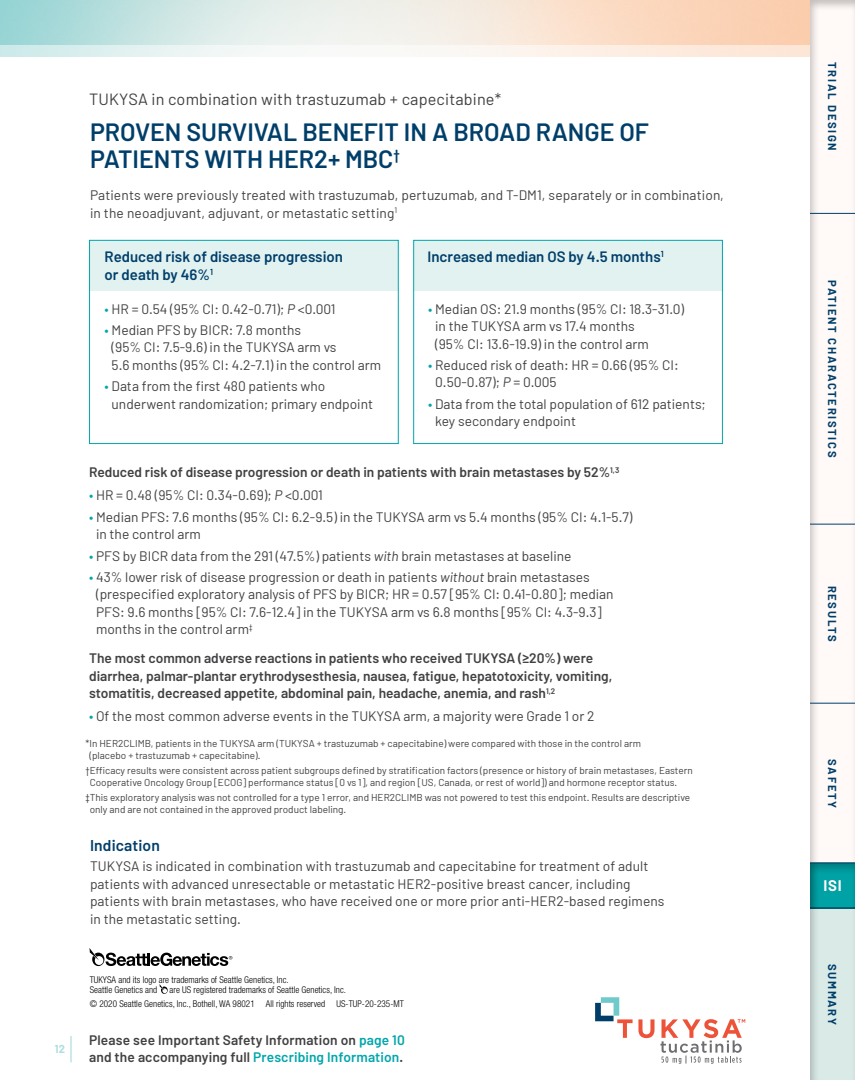
<style>
.page{position:relative;width:855px;height:1080px;background:#fff}
.page>*{position:absolute;margin:0;border:0;box-sizing:border-box;transform-origin:0 0}
.t1{font:600 25px/27.5px "Barlow";color:#003e6a}
.t2{font:16.25px "Barlow";letter-spacing:.01em;color:#414042}
.t3{font:600 15.62px "Barlow";letter-spacing:.01em;color:#003e6a}
.t4{font:600 15px/17.5px "Barlow";color:#003e6a}
.t5{font:700 15px "Barlow";color:#fff}
.t6{font:13.75px/17.5px "Barlow";color:#414042}
.t7{font:600 13.75px/17.5px "Barlow";color:#414042}
.t8{font:700 11.25px "Barlow";letter-spacing:.15em;color:#003e6a}
.t9{font:700 11.25px "Barlow";color:#aedede}
.t10{font:10px/11.9px "Barlow";color:#414042}
.t11{font:300 condensed 9.38px/10.6px "Helvetica Neue LT Std";letter-spacing:.005em;color:#000}
.s1{color:#00a6ac}
.s2{font-style:italic}
</style>
<div class="page">
<svg style="left:595px;top:997px;width:150px;height:67px"></svg>
<hr style="left:70px;top:1036px;width:2px;height:26px;background:#aedede">
<div style="left:90px;top:240px;width:308px;height:51px;background:#e1f2f1"></div>
<div style="left:414px;top:240px;width:308px;height:51px;background:#e1f2f1"></div>
<div style="left:89px;top:240px;width:309px;height:204px;border:1px solid #00a6ac"></div>
<div style="left:414px;top:240px;width:309px;height:204px;border:1px solid #00a6ac"></div>
<svg style="left:159px;top:984px;width:9px;height:10px"></svg>
<svg style="left:89px;top:948px;width:143px;height:18px"></svg>
<div style="left:798px;top:0;width:57px;height:1080px;background:#000;opacity:.25"></div>
<hr style="left:810px;top:524px;width:45px;height:1px;background:#003e6a">
<hr style="left:810px;top:213px;width:45px;height:1px;background:#003e6a">
<hr style="left:810px;top:703px;width:45px;height:1px;background:#003e6a">
<div style="left:800px;top:856px;width:55px;height:53px;background:#000;opacity:.25"></div>
<svg style="left:810px;top:908px;width:45px;height:172px;background:#d4e5e2"></svg>
<p class="t2" style="left:89px;top:89px;width:414px">TUKYSA in combination with trastuzumab + capecitabine*</p>
<h1 class="t1" style="left:90px;top:118px;width:561px">PROVEN SURVIVAL BENEFIT IN A BROAD RANGE OF<br>PATIENTS WITH HER2+ MBC<sup>†</sup></h1>
<p class="t6" style="left:90px;top:186px;width:635px">Patients were previously treated with trastuzumab, pertuzumab, and T-DM1, separately or in combination, in the neoadjuvant, adjuvant, or metastatic setting<sup>1</sup></p>
<p class="t4" style="left:105px;top:248px;width:240px">Reduced risk of disease progression or death by 46%<sup>1</sup></p>
<p class="t4" style="left:427px;top:248px;width:238px">Increased median OS by 4.5 months<sup>1</sup></p>
<p class="t6" style="left:105px;top:300px;width:233px"><span class="s1">•</span> HR = 0.54 (95% CI: 0.42-0.71); <span class="s2">P</span> &lt;0.001</p>
<p class="t6" style="left:112px;top:321px;width:271px;text-indent:-7px"><span class="s1">•</span> Median PFS by BICR: 7.8 months<br>(95% CI: 7.5-9.6) in the TUKYSA arm vs<br>5.6 months (95% CI: 4.2-7.1) in the control arm</p>
<p class="t6" style="left:112px;top:377px;width:263px;text-indent:-7px"><span class="s1">•</span> Data from the first 480 patients who underwent randomization; primary endpoint</p>
<p class="t6" style="left:435px;top:300px;width:250px;text-indent:-7px"><span class="s1">•</span> Median OS: 21.9 months (95% CI: 18.3-31.0) in the TUKYSA arm vs 17.4 months<br>(95% CI: 13.6-19.9) in the control arm</p>
<p class="t6" style="left:435px;top:356px;width:245px;text-indent:-7px"><span class="s1">•</span> Reduced risk of death: HR = 0.66 (95% CI:<br>0.50-0.87); <span class="s2">P</span> = 0.005</p>
<p class="t6" style="left:435px;top:395px;width:272px;text-indent:-7px"><span class="s1">•</span> Data from the total population of 612 patients; key secondary endpoint</p>
<p class="t7" style="left:89px;top:463px;width:532px">Reduced risk of disease progression or death in patients with brain metastases by 52%<sup>1,3</sup></p>
<p class="t6" style="left:89px;top:486px;width:235px"><span class="s1">•</span> HR = 0.48 (95% CI: 0.34-0.69); <span class="s2">P</span> &lt;0.001</p>
<p class="t6" style="left:96px;top:508px;width:538px;text-indent:-7px"><span class="s1">•</span> Median PFS: 7.6 months (95% CI: 6.2-9.5) in the TUKYSA arm vs 5.4 months (95% CI: 4.1-5.7) in the control arm</p>
<p class="t6" style="left:89px;top:546px;width:484px"><span class="s1">•</span> PFS by BICR data from the 291 (47.5%) patients <span class="s2">with</span> brain metastases at baseline</p>
<p class="t6" style="left:96px;top:568px;width:519px;text-indent:-7px"><span class="s1">•</span> 43% lower risk of disease progression or death in patients <span class="s2">without</span> brain metastases (prespecified exploratory analysis of PFS by BICR; HR = 0.57 [95% CI: 0.41-0.80]; median PFS: 9.6 months [95% CI: 7.6-12.4] in the TUKYSA arm vs 6.8 months [95% CI: 4.3-9.3] months in the control arm<sup>‡</sup></p>
<p class="t7" style="left:89px;top:649px;width:525px">The most common adverse reactions in patients who received TUKYSA (≥20%) were diarrhea, palmar-plantar erythrodysesthesia, nausea, fatigue, hepatotoxicity, vomiting, stomatitis, decreased appetite, abdominal pain, headache, anemia, and rash<sup>1,2</sup></p>
<p class="t6" style="left:89px;top:707px;width:507px"><span class="s1">•</span> Of the most common adverse events in the TUKYSA arm, a majority were Grade 1 or 2</p>
<p class="t10" style="left:89px;top:737px;width:553px;text-indent:-4px">*In HER2CLIMB, patients in the TUKYSA arm (TUKYSA + trastuzumab + capecitabine) were compared with those in the control arm (placebo + trastuzumab + capecitabine).</p>
<p class="t10" style="left:90px;top:764px;width:605px;text-indent:-4px">†Efficacy results were consistent across patient subgroups defined by stratification factors (presence or history of brain metastases, Eastern<br>Cooperative Oncology Group [ECOG] performance status [0 vs 1], and region [US, Canada, or rest of world]) and hormone receptor status.</p>
<p class="t10" style="left:90px;top:791px;width:602px;text-indent:-4px">‡This exploratory analysis was not controlled for a type 1 error, and HER2CLIMB was not powered to test this endpoint. Results are descriptive only and are not contained in the approved product labeling.</p>
<p class="t3" style="left:90px;top:835px;width:71px">Indication</p>
<p class="t6" style="left:90px;top:857px;width:576px">TUKYSA is indicated in combination with trastuzumab and capecitabine for treatment of adult patients with advanced unresectable or metastatic HER2-positive breast cancer, including patients with brain metastases, who have received one or more prior anti-HER2-based regimens in the metastatic setting.</p>
<p class="t11" style="left:90px;top:974px;width:201px">TUKYSA and its logo are trademarks of Seattle Genetics, Inc.<br>Seattle Genetics and</p>
<p class="t11" style="left:90px;top:984px;width:316px;line-height:13.1px;text-indent:80px">are US registered trademarks of Seattle Genetics, Inc.<br>© 2020 Seattle Genetics, Inc., Bothell, WA 98021 All rights reserved US-TUP-20-235-MT</p>
<p class="t9" style="left:55px;top:1042px;width:12px">12</p>
<p class="t7" style="left:89px;top:1031px;width:318px">Please see Important Safety Information on <span class="s1">page 10 </span>and the accompanying full <span class="s1">Prescribing Information</span>.</p>
<p class="t8" style="left:839px;top:62px;width:90px;rotate:90deg">TRIAL DESIGN</p>
<p class="t8" style="left:839px;top:280px;width:179px;rotate:90deg">PATIENT CHARACTERISTICS</p>
<p class="t8" style="left:839px;top:586px;width:58px;rotate:90deg">RESULTS</p>
<p class="t8" style="left:839px;top:759px;width:51px;rotate:90deg">SAFETY</p>
<p class="t5" style="left:823px;top:876px;width:20px">ISI</p>
<p class="t8" style="left:839px;top:964px;width:62px;rotate:90deg">SUMMARY</p>
</div>
